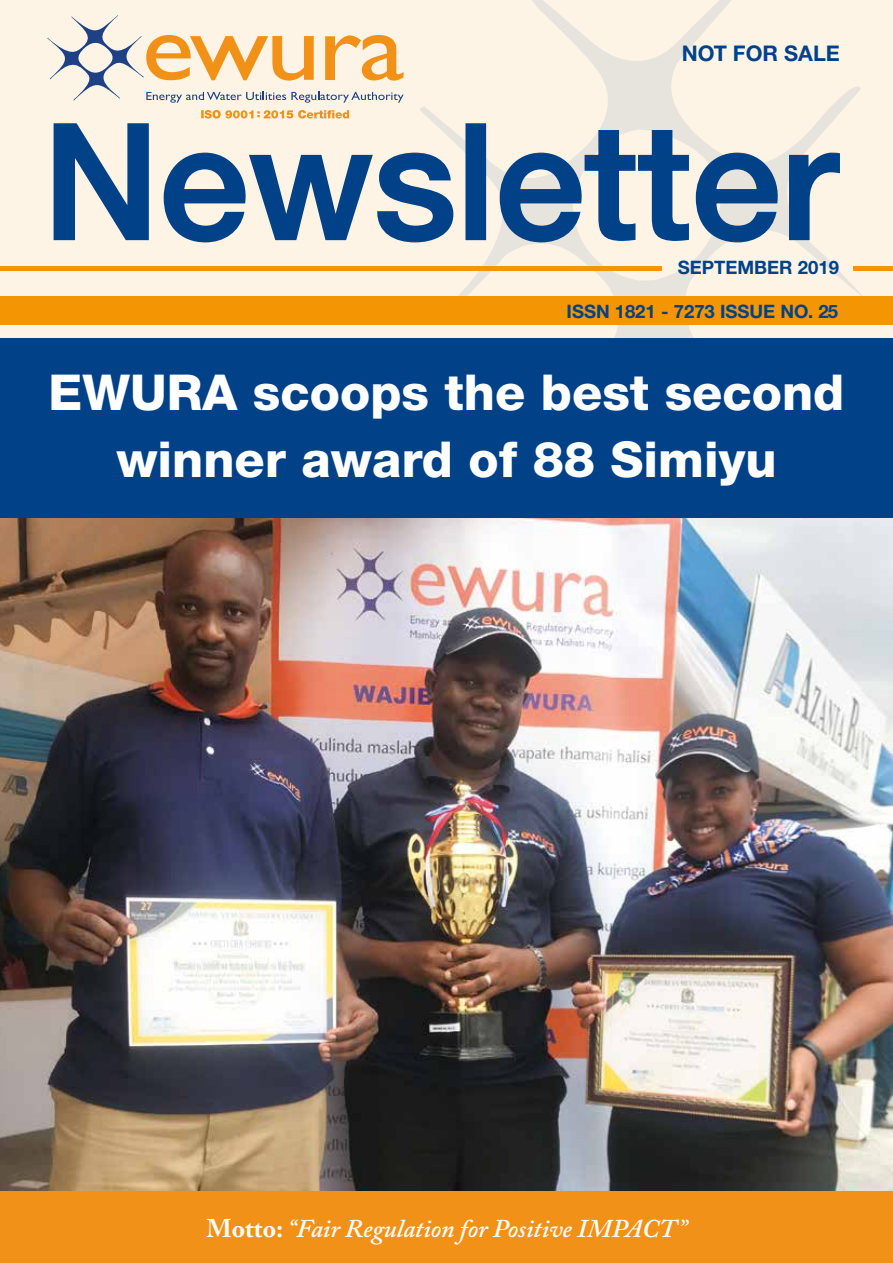
<style>
.page{position:relative;width:893px;height:1263px;background:#fff}
.page>*{position:absolute;margin:0;border:0;box-sizing:border-box;transform-origin:0 0}
.t1{font:500 160.5px "Helvetica Neue CE";color:#004188}
.t2{font:800 49.5px/67.5px "Helvetica Neue CE";color:#fff;text-align:center}
.t3{font:italic 600 25.5px "Adobe Caslon Pro";color:#fff}
.t4{font:700 21.6px "Helvetica Neue";color:#004188}
.t5{font:700 18.45px "Helvetica Neue";color:#004188}
.s1{font-weight:700;font-style:normal}
</style>
<div class="page">
<div style="left:0;top:0;width:893px;height:338px;background:#fdf4e6"></div>
<svg style="left:418px;top:0;width:449px;height:338px;background:#f9f1e4"></svg>
<div style="left:0;top:338px;width:893px;height:890px;background:#004188"></div>
<div style="left:0;top:296px;width:893px;height:29px;background:#f49603"></div>
<div style="left:0;top:266px;width:662px;height:5px;background:#f49603"></div>
<div style="left:853px;top:266px;width:40px;height:5px;background:#f49603"></div>
<svg style="left:52px;top:122px;width:98px;height:119px;background:#dadbd9"></svg>
<svg style="left:162px;top:151px;width:293px;height:93px;background:#dadbd9"></svg>
<div style="left:465px;top:123px;width:21px;height:117px;border:2px solid #004188"></div>
<svg style="left:498px;top:129px;width:281px;height:115px;background:#d7d9d7"></svg>
<svg style="left:788px;top:151px;width:53px;height:90px;background:#d8dad8"></svg>
<div style="left:0;top:1192px;width:893px;height:71px;background:#f29117"></div>
<svg style="left:47px;top:15px;width:357px;height:88px;background:#eed9be"></svg>
<svg style="left:201px;top:110px;width:148px;height:9px"></svg>
<img style="left:0;top:519px;width:893px;height:672px">
<p class="t4" style="left:682px;top:40px;width:160px">NOT FOR SALE</p>
<h1 class="t1" style="left:43px;top:84px;width:795px">Newsletter</h1>
<p class="t5" style="left:678px;top:256px;width:163px">SEPTEMBER 2019</p>
<p class="t5" style="left:567px;top:300px;width:273px">ISSN 1821 - 7273 ISSUE NO. 25</p>
<p class="t2" style="left:49px;top:359px;width:797px">EWURA scoops the best second winner award of 88 Simiyu</p>
<p class="t3" style="left:207px;top:1213px;width:482px"><span class="s1">Motto:</span> “Fair Regulation for Positive IMPACT”</p>
</div>
